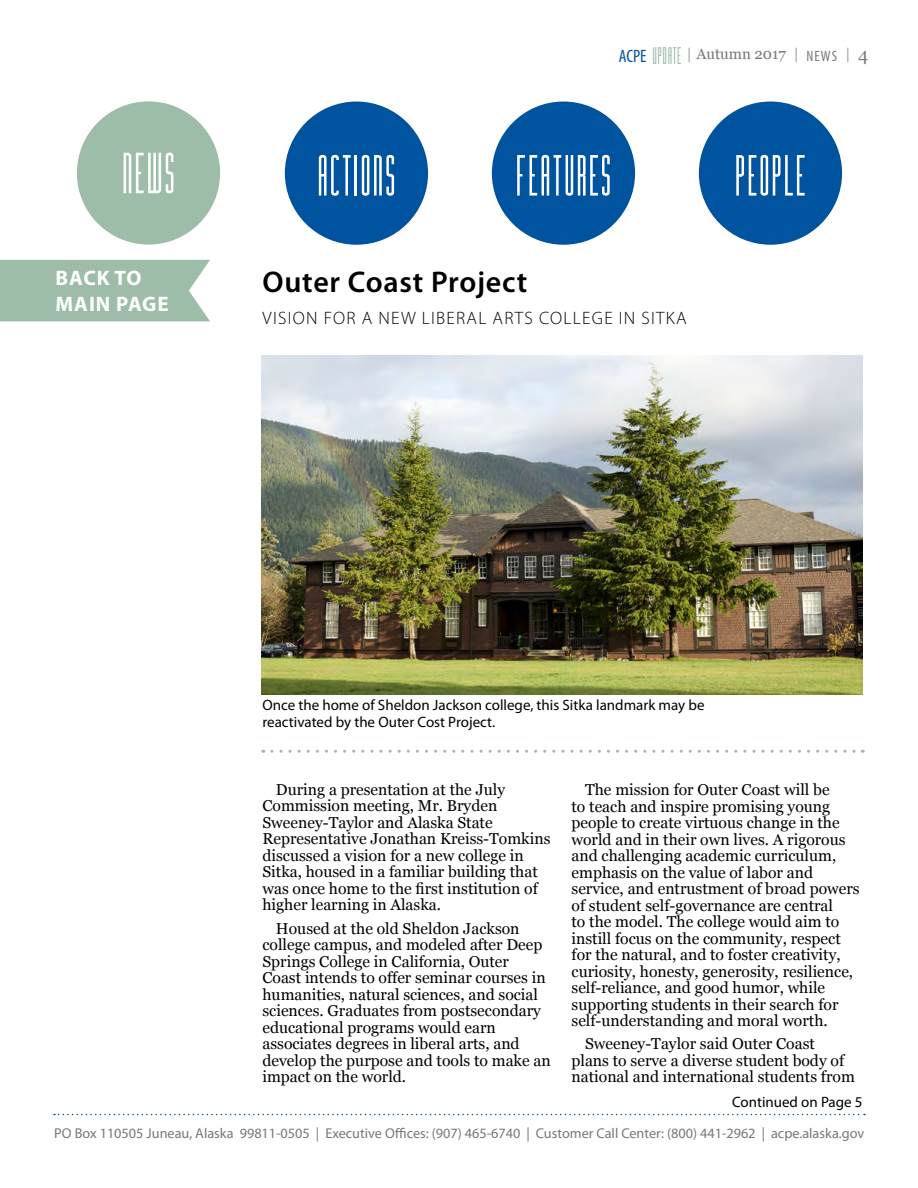
<style>
.page{position:relative;width:918px;height:1188px;background:#fff}
.page>*{position:absolute;margin:0;border:0;box-sizing:border-box;transform-origin:0 0}
.t1{font:54px "Facunda";letter-spacing:.025em;color:#fff}
.t2{font:600 30px "Myriad Pro";letter-spacing:.025em;color:#000}
.t3{font:700 21px/25.2px "Myriad Pro";letter-spacing:.04em;color:#fff}
.t4{font:300 18px "Myriad Pro";letter-spacing:.07em;color:#000}
.t5{font:15.75px/16.5px "Georgia";color:#000}
.t6{font:15px/16.5px "Myriad Pro";color:#000}
.t7{font:15px "Georgia";color:#77787b}
.t8{font:14.25px "Myriad Pro";color:#77787b}
.s1{font-family:"Myriad Pro";font-stretch:condensed;font-size:18px;color:#00539f}
.s2{font-family:"Facunda";font-size:22.5px;color:#9ebda9}
.s3{color:#939598}
.s4{font-family:"Myriad Pro";font-stretch:condensed}
.s5{font-size:18px}
</style>
<div class="page">
<div style="left:699px;top:102px;width:143px;height:143px;background:#00539f;border-radius:50%"></div>
<div style="left:492px;top:102px;width:143px;height:143px;background:#00539f;border-radius:50%"></div>
<div style="left:285px;top:102px;width:143px;height:143px;background:#00539f;border-radius:50%"></div>
<svg style="left:54px;top:1114px;width:811px;height:1px"></svg>
<div style="left:0;top:260px;width:210px;height:61px;background:#9ebda9"></div>
<img style="left:261px;top:356px;width:602px;height:338px">
<div style="left:77px;top:101px;width:143px;height:144px;background:#9ebda9;border-radius:50%"></div>
<svg style="left:272px;top:750px;width:591px;height:3px"></svg>
<h1 class="t1" style="left:122px;top:142px;width:55px">NEWS</h1>
<h3 class="t3" style="left:56px;top:265px;width:115px">BACK TO<br>MAIN PAGE</h3>
<p class="t7" style="left:619px;top:46px;width:251px"><span class="s1">ACPE</span> <span class="s2">UPDATE</span> <span class="s3">|</span> Autumn 2017 <span class="s3">|</span> <span class="s4">NEWS</span> <span class="s3">|</span> <span class="s5">4</span></p>
<h1 class="t1" style="left:317px;top:145px;width:80px">ACTIONS</h1>
<h1 class="t1" style="left:516px;top:145px;width:97px">FEATURES</h1>
<h1 class="t1" style="left:735px;top:145px;width:73px">PEOPLE</h1>
<h2 class="t2" style="left:262px;top:263px;width:266px">Outer Coast Project</h2>
<p class="t4" style="left:263px;top:307px;width:426px">VISION FOR A NEW LIBERAL ARTS COLLEGE IN SITKA</p>
<p class="t6" style="left:262px;top:697px;width:444px">Once the home of Sheldon Jackson college, this Sitka landmark may be reactivated by the Outer Cost Project.</p>
<p class="t5" style="left:262px;top:781px;width:290px;text-indent:13px">During a presentation at the July Commission meeting, Mr. Bryden Sweeney-Taylor and Alaska State Representative Jonathan Kreiss-Tomkins discussed a vision for a new college in Sitka, housed in a familiar building that was once home to the first institution of higher learning in Alaska.</p>
<p class="t5" style="left:262px;top:920px;width:290px;text-indent:13px">Housed at the old Sheldon Jackson college campus, and modeled after Deep Springs College in California, Outer Coast intends to offer seminar courses in humanities, natural sciences, and social sciences. Graduates from postsecondary educational programs would earn associates degrees in liberal arts, and develop the purpose and tools to make an impact on the world.</p>
<p class="t5" style="left:572px;top:781px;width:290px;text-indent:13px">The mission for Outer Coast will be<br>to teach and inspire promising young people to create virtuous change in the world and in their own lives. A rigorous and challenging academic curriculum, emphasis on the value of labor and service, and entrustment of broad powers of student self-governance are central<br>to the model. The college would aim to instill focus on the community, respect for the natural, and to foster creativity, curiosity, honesty, generosity, resilience, self-reliance, and good humor, while supporting students in their search for self-understanding and moral worth.</p>
<p class="t5" style="left:572px;top:1036px;width:285px;text-indent:13px">Sweeney-Taylor said Outer Coast plans to serve a diverse student body of national and international students from</p>
<p class="t6" style="left:732px;top:1093px;width:132px">Continued on Page 5</p>
<p class="t8" style="left:54px;top:1125px;width:812px">PO Box 110505 Juneau, Alaska 99811-0505 | Executive Offices: (907) 465-6740 | Customer Call Center: (800) 441-2962 | acpe.alaska.gov</p>
</div>
